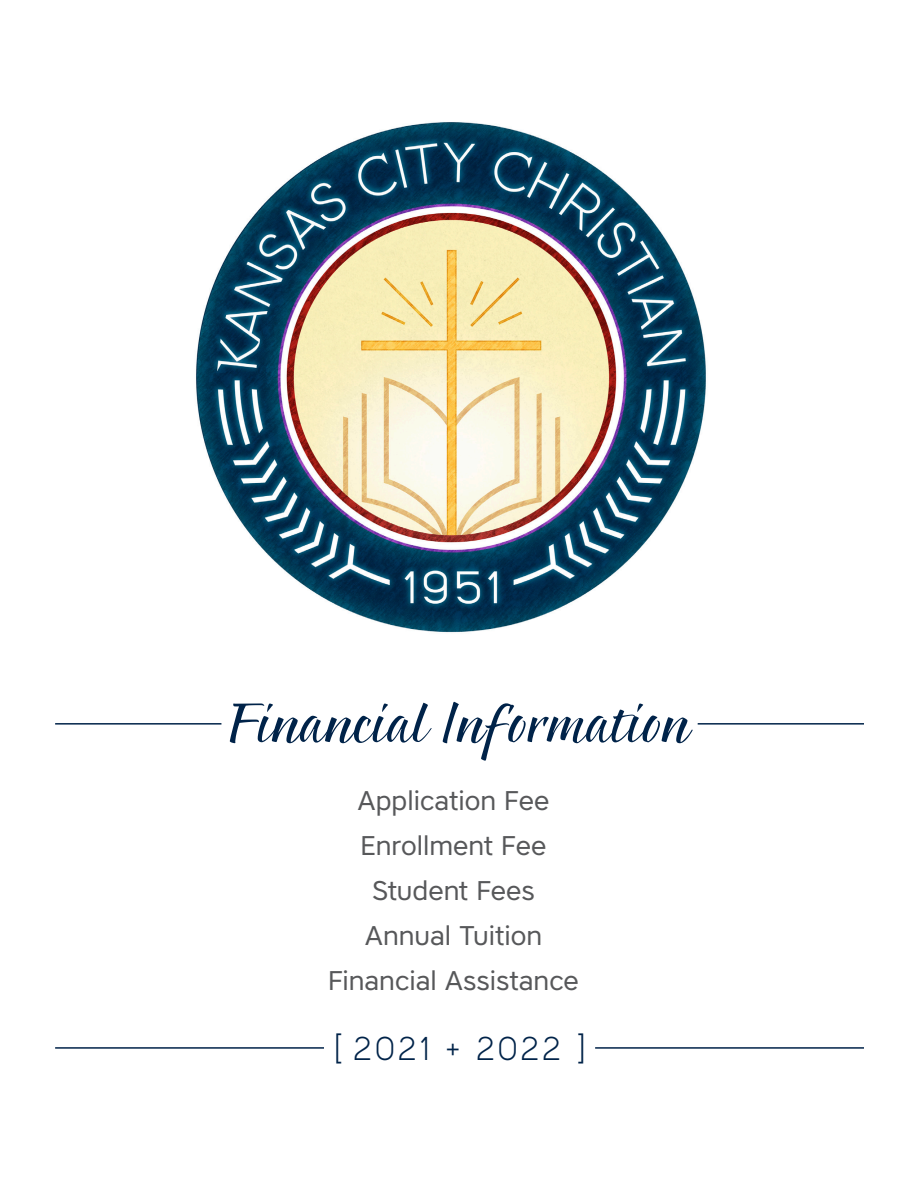
<style>
.page{position:relative;width:918px;height:1188px;background:#fff}
.page>*{position:absolute;margin:0;border:0;box-sizing:border-box;transform-origin:0 0}
.t1{font:54px "Pointed Brush";color:#002349}
.t2{font:33px "Money Penny Sans";letter-spacing:.09em;color:#002349}
.t3{font:27px "Core Sans A45";color:#57585a}
</style>
<div class="page">
<img style="left:196px;top:122px;width:510px;height:511px">
<hr style="left:55px;top:1047px;width:269px;height:2px;background:#002349">
<hr style="left:55px;top:723px;width:166px;height:2px;background:#002349">
<hr style="left:698px;top:723px;width:166px;height:2px;background:#002349">
<hr style="left:595px;top:1047px;width:269px;height:2px;background:#002349">
<p class="t1" style="left:230px;top:691px;width:461px">Financial Information</p>
<p class="t3" style="left:358px;top:783px;width:193px">Application Fee</p>
<p class="t3" style="left:361px;top:828px;width:187px">Enrollment Fee</p>
<p class="t3" style="left:372px;top:873px;width:164px">Student Fees</p>
<p class="t3" style="left:365px;top:918px;width:179px">Annual Tuition</p>
<p class="t3" style="left:328px;top:963px;width:252px">Financial Assistance</p>
<p class="t2" style="left:335px;top:1031px;width:251px">[ 2021 + 2022 ]</p>
</div>
